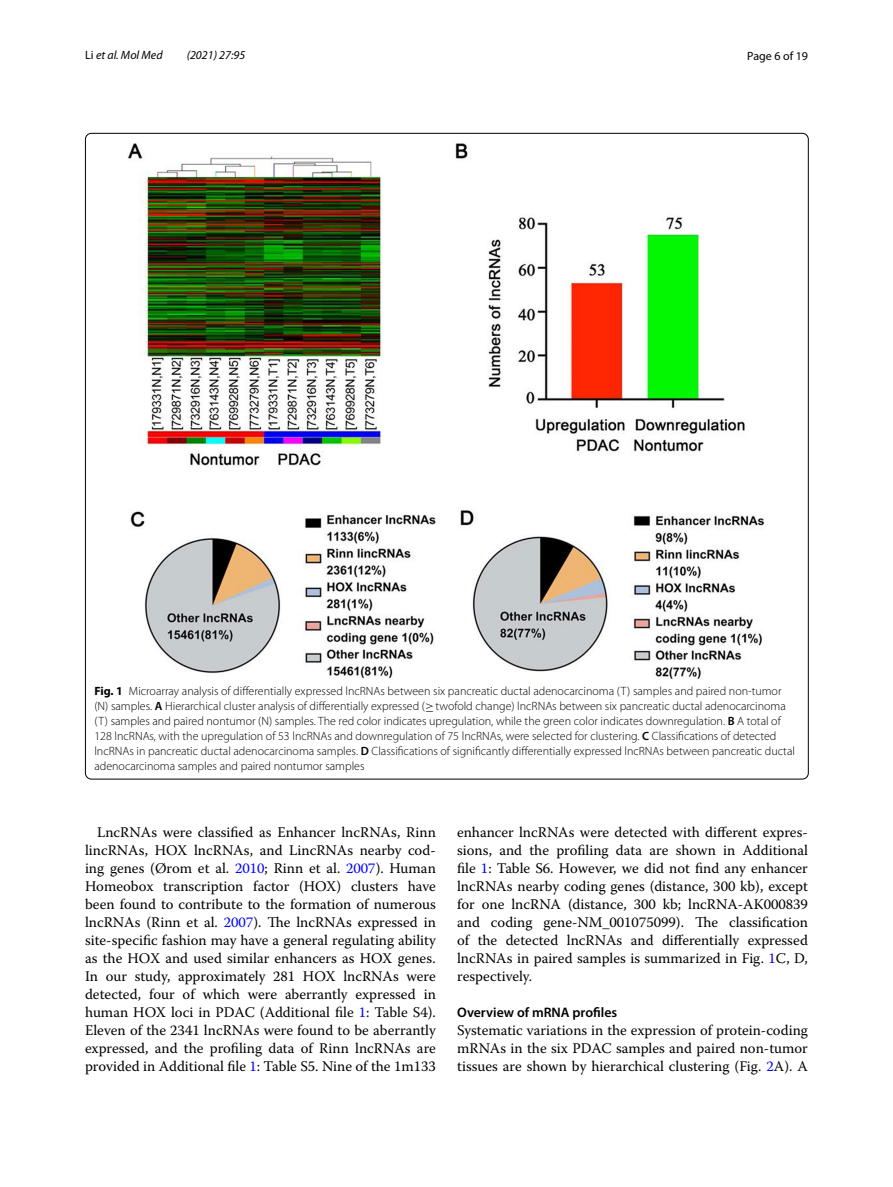
<style>
.page{position:relative;width:893px;height:1187px;background:#fff}
.page>*{position:absolute;margin:0;border:0;box-sizing:border-box;transform-origin:0 0}
.t1{font:14.7px/18px "Warnock Pro";color:#000;text-align:justify}
.t2{font:600 13.8px "Myriad Pro";color:#000}
.t3{font:300 12px/15px "Myriad Pro";color:#000}
.t4{font:italic 12px "Myriad Pro";color:#000}
.t5{font:12px "Myriad Pro";color:#000}
.s1{font-style:normal}
.s2{font-weight:700}
.s3{font-weight:600}
.s4{font-family:"MTSY";font-weight:400}
.s5{color:#00f}
</style>
<div class="page">
<img style="left:128px;top:143px;width:637px;height:536px">
<p class="t4" style="left:85px;top:48px;width:79px"><span class="s1">Li</span> et al. Mol Med</p>
<p class="t4" style="left:187px;top:48px;width:60px">(2021) 27:95</p>
<p class="t5" style="left:747px;top:48px;width:62px">Page 6 of 19</p>
<p class="t3" style="left:94px;top:683px;width:702px"><span class="s2">Fig. 1</span> Microarray analysis of differentially expressed lncRNAs between six pancreatic ductal adenocarcinoma (T) samples and paired non-tumor (N) samples. <span class="s3">A</span> Hierarchical cluster analysis of differentially expressed (<span class="s4">≥</span>twofold change) lncRNAs between six pancreatic ductal adenocarcinoma (T) samples and paired nontumor (N) samples. The red color indicates upregulation, while the green color indicates downregulation. <span class="s3">B</span> A total of 128 lncRNAs, with the upregulation of 53 lncRNAs and downregulation of 75 lncRNAs, were selected for clustering. <span class="s3">C</span> Classifications of detected lncRNAs in pancreatic ductal adenocarcinoma samples. <span class="s3">D</span> Classifications of significantly differentially expressed lncRNAs between pancreatic ductal adenocarcinoma samples and paired nontumor samples</p>
<p class="t1" style="left:85px;top:822px;width:352px;text-indent:12px">LncRNAs were classified as Enhancer lncRNAs, Rinn lincRNAs, HOX lncRNAs, and LincRNAs nearby cod&shy;ing genes (Ørom et al. <span class="s5">2010</span>; Rinn et al. <span class="s5">2007</span>). Human Homeobox transcription factor (HOX) clusters have been found to contribute to the formation of numerous lncRNAs (Rinn et al. <span class="s5">2007</span>). The lncRNAs expressed in site-specific fashion may have a general regulating ability as the HOX and used similar enhancers as HOX genes.<br>In our study, approximately 281 HOX lncRNAs were detected, four of which were aberrantly expressed in human HOX loci in PDAC (Additional file <span class="s5">1</span>: Table S4).<br>Eleven of the 2341 lncRNAs were found to be aberrantly expressed, and the profiling data of Rinn lncRNAs are provided in Additional file <span class="s5">1</span>: Table S5. Nine of the 1m133</p>
<p class="t1" style="left:457px;top:822px;width:352px">enhancer lncRNAs were detected with different expres&shy;sions, and the profiling data are shown in Additional file <span class="s5">1</span>: Table S6. However, we did not find any enhancer lncRNAs nearby coding genes (distance, 300 kb), except for one lncRNA (distance, 300 kb; lncRNA-AK000839 and coding gene-NM_001075099). The classification of the detected lncRNAs and differentially expressed lncRNAs in paired samples is summarized in Fig. <span class="s5">1</span>C, D, respectively.</p>
<p class="t2" style="left:457px;top:1003px;width:162px">Overview of mRNA profiles</p>
<p class="t1" style="left:457px;top:1020px;width:352px">Systematic variations in the expression of protein-coding mRNAs in the six PDAC samples and paired non-tumor tissues are shown by hierarchical clustering (Fig. <span class="s5">2</span>A). A</p>
</div>
